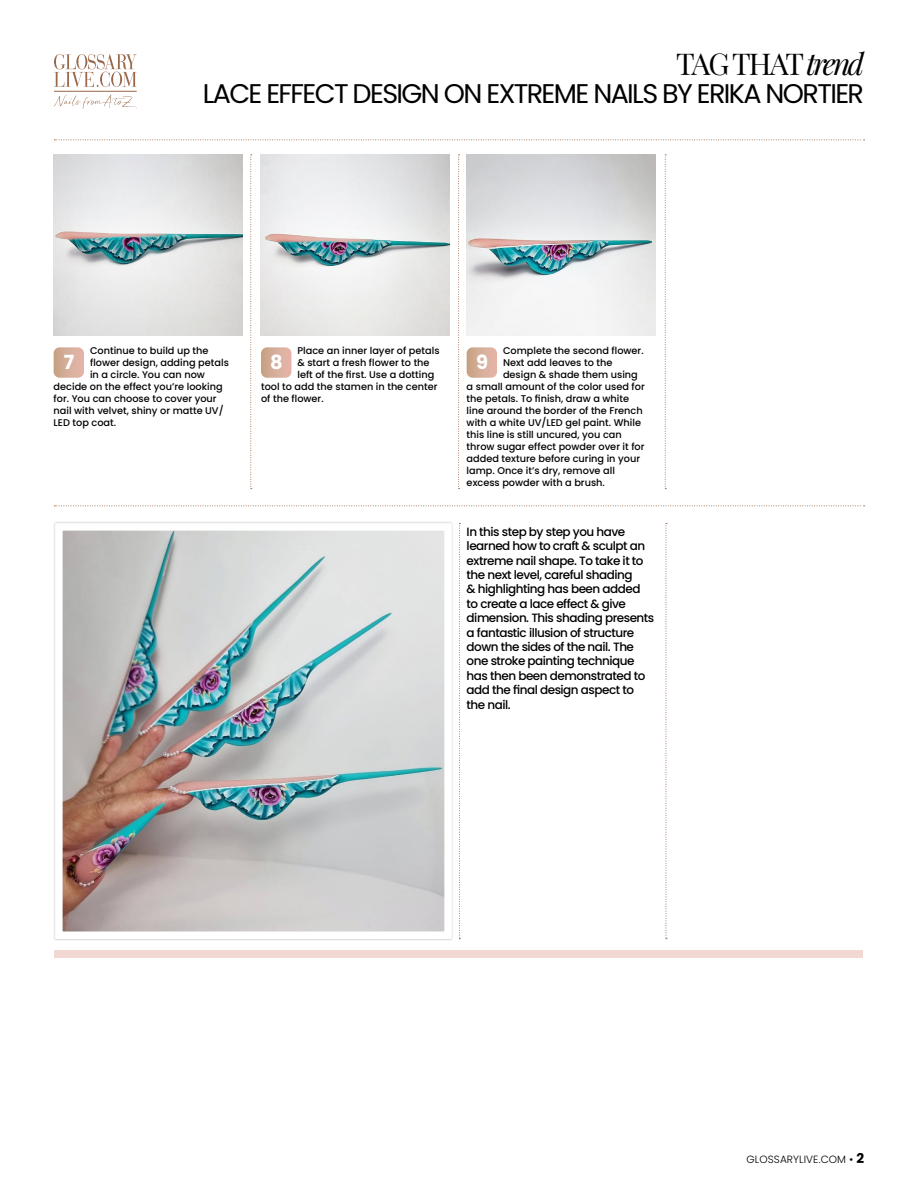
<style>
.page{position:relative;width:918px;height:1188px;background:#fff}
.page>*{position:absolute;margin:0;border:0;box-sizing:border-box;transform-origin:0 0}
.t1{font:30px "Playfair Display";letter-spacing:-.07em;color:#000}
.t2{font:27px "Poppins";letter-spacing:-.06em;color:#000}
.t3{font:700 19.5px "Poppins";color:#fff}
.t4{font:500 12px/14.4px "Poppins";letter-spacing:-.04em;color:#000}
.t5{font:300 10.5px "Poppins";letter-spacing:.01em;color:#000}
.t6{font:500 9.75px "Poppins";color:#000}
.s1{font-style:italic}
.s2{font-weight:400}
.s3{font-weight:700;font-size:13.5px}
</style>
<div class="page">
<svg style="left:54px;top:54px;width:83px;height:33px"></svg>
<hr style="left:54px;top:91px;width:83px;height:1px;background:#996849">
<svg style="left:54px;top:95px;width:83px;height:14px"></svg>
<svg style="left:458px;top:154px;width:2px;height:335px"></svg>
<svg style="left:250px;top:154px;width:2px;height:335px"></svg>
<svg style="left:459px;top:523px;width:1px;height:416px"></svg>
<svg style="left:666px;top:523px;width:1px;height:416px"></svg>
<svg style="left:665px;top:154px;width:1px;height:335px"></svg>
<svg style="left:54px;top:506px;width:811px;height:1px"></svg>
<svg style="left:54px;top:140px;width:811px;height:1px"></svg>
<img style="left:261px;top:154px;width:189px;height:182px">
<img style="left:467px;top:154px;width:189px;height:182px">
<svg style="left:467px;top:347px;width:30px;height:31px"></svg>
<img style="left:54px;top:154px;width:189px;height:182px">
<svg style="left:54px;top:347px;width:30px;height:31px"></svg>
<svg style="left:261px;top:347px;width:30px;height:31px"></svg>
<div style="left:54px;top:951px;width:809px;height:7px;background:#f3d8d2"></div>
<img style="left:64px;top:532px;width:379px;height:398px">
<div style="left:55px;top:523px;width:397px;height:416px;border:8px solid #fff"></div>
<p class="t1" style="left:676px;top:40px;width:189px">TAG THAT <span class="s1">trend</span></p>
<p class="t2" style="left:203px;top:78px;width:663px">LACE EFFECT DESIGN ON EXTREME NAILS BY ERIKA NORTIER</p>
<p class="t6" style="left:90px;top:345px;width:120px">Continue to build up the</p>
<p class="t6" style="left:90px;top:357px;width:140px">flower design, adding petals</p>
<p class="t6" style="left:90px;top:369px;width:116px">in a circle. You can now</p>
<p class="t6" style="left:54px;top:381px;width:171px">decide on the effect you’re looking</p>
<p class="t6" style="left:54px;top:393px;width:165px">for. You can choose to cover your</p>
<p class="t6" style="left:54px;top:405px;width:172px">nail with velvet, shiny or matte UV/</p>
<p class="t6" style="left:54px;top:417px;width:64px">LED top coat.</p>
<p class="t3" style="left:64px;top:351px;width:12px">7</p>
<p class="t6" style="left:297px;top:345px;width:144px">Place an inner layer of petals</p>
<p class="t6" style="left:297px;top:357px;width:134px">&amp; start a fresh flower to the</p>
<p class="t6" style="left:297px;top:369px;width:138px">left of the first. Use a dotting</p>
<p class="t6" style="left:261px;top:381px;width:178px">tool to add the stamen in the center</p>
<p class="t6" style="left:261px;top:393px;width:64px">of the flower.</p>
<p class="t3" style="left:270px;top:351px;width:14px">8</p>
<p class="t6" style="left:503px;top:345px;width:142px">Complete the second flower.</p>
<p class="t6" style="left:503px;top:357px;width:111px">Next add leaves to the</p>
<p class="t6" style="left:503px;top:369px;width:136px">design &amp; shade them using</p>
<p class="t6" style="left:467px;top:381px;width:180px">a small amount of the color used for</p>
<p class="t6" style="left:467px;top:393px;width:164px">the petals. To finish, draw a white</p>
<p class="t6" style="left:467px;top:405px;width:178px">line around the border of the French</p>
<p class="t6" style="left:467px;top:417px;width:176px">with a white UV/LED gel paint. While</p>
<p class="t6" style="left:467px;top:429px;width:157px">this line is still uncured, you can</p>
<p class="t6" style="left:467px;top:441px;width:179px">throw sugar effect powder over it for</p>
<p class="t6" style="left:467px;top:453px;width:175px">added texture before curing in your</p>
<p class="t6" style="left:467px;top:465px;width:150px">lamp. Once it’s dry, remove all</p>
<p class="t6" style="left:467px;top:477px;width:140px">excess powder with a brush.</p>
<p class="t3" style="left:476px;top:351px;width:13px">9</p>
<p class="t4" style="left:467px;top:524px;width:189px">In this step by step you have learned how to craft &amp; sculpt an extreme nail shape. To take it to the next level, careful shading<br>&amp; highlighting has been added to create a lace effect &amp; give dimension. This shading presents a fantastic illusion of structure down the sides of the nail. The one stroke painting technique has then been demonstrated to add the final design aspect to the nail.</p>
<p class="t5" style="left:747px;top:1154px;width:119px">GLOSSARYLIVE.COM <span class="s2">•</span> <span class="s3">2</span></p>
</div>
